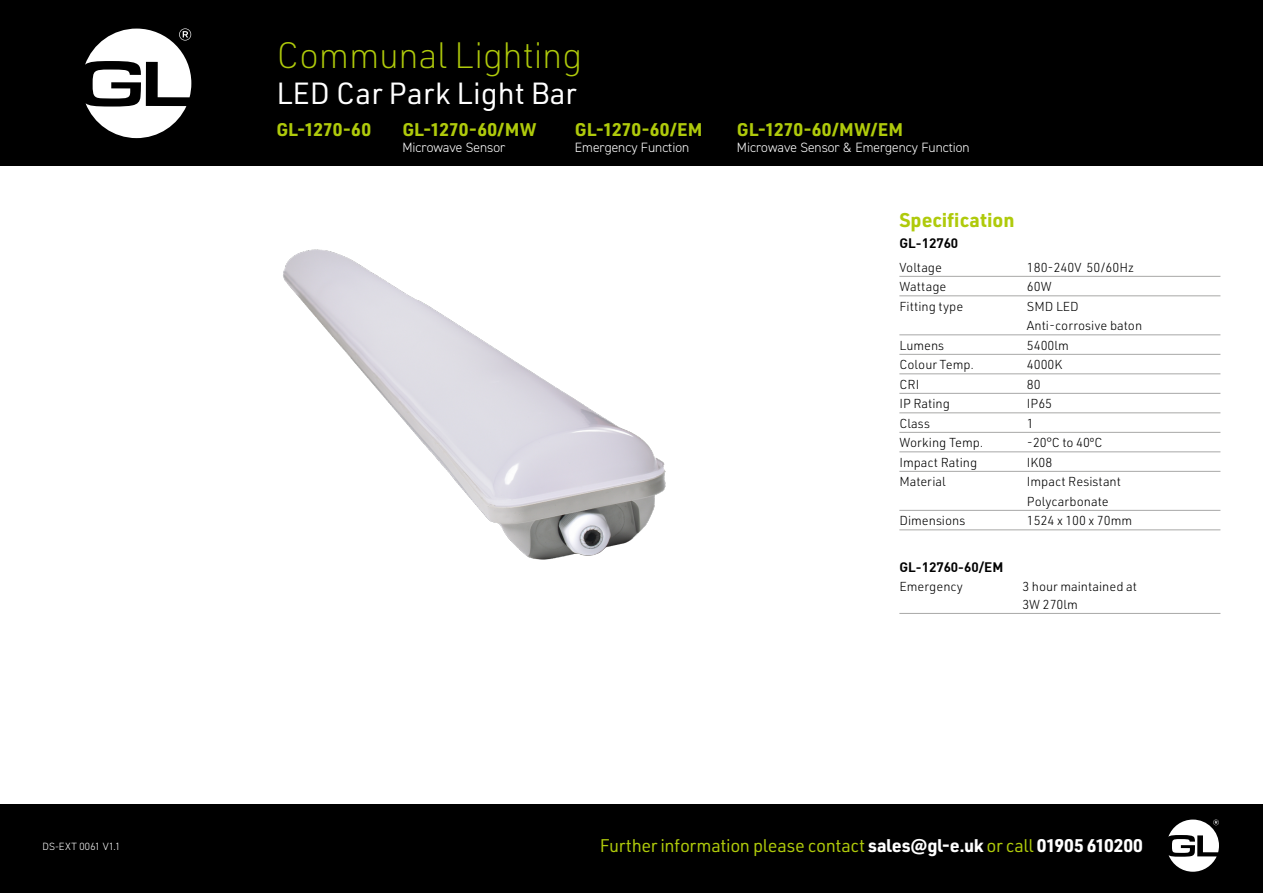
<style>
.page{position:relative;width:1263px;height:893px;background:#fff}
.page>*{position:absolute;margin:0;border:0;box-sizing:border-box;transform-origin:0 0}
.t1{font:200 36px "URWDIN";letter-spacing:-.01em;color:#afca0b}
.t2{font:30px "URWDIN";color:#fff}
.t3{font:700 19.5px "URWDIN";color:#afca0b}
.t4{font:18px "URWDIN";letter-spacing:-.02em;color:#afca0b}
.t5{font:700 18px "URWDIN";color:#afca0b}
.t6{font:300 13.5px "DIN2014";color:#fff}
.t7{font:700 13.5px "DIN";color:#000}
.t8{font:300 12.75px/19.5px "URWDIN";color:#000}
.t9{font:300 10.5px "DIN2014";letter-spacing:.025em;color:#fff}
.s1{font-weight:700;color:#fff}
</style>
<div class="page">
<div style="left:0;top:804px;width:1263px;height:89px;background:#000"></div>
<div style="left:0;top:0;width:1263px;height:166px;background:#000"></div>
<svg style="left:85px;top:28px;width:106px;height:110px"></svg>
<svg style="left:1168px;top:819px;width:51px;height:53px"></svg>
<hr style="left:899px;top:276px;width:321px;height:1px;background:#a8a8a7">
<hr style="left:899px;top:296px;width:321px;height:1px;background:#a8a8a7">
<hr style="left:899px;top:335px;width:321px;height:1px;background:#a8a8a7">
<hr style="left:899px;top:354px;width:321px;height:1px;background:#a8a8a7">
<hr style="left:899px;top:374px;width:321px;height:1px;background:#a8a8a7">
<hr style="left:899px;top:393px;width:321px;height:1px;background:#a8a8a7">
<hr style="left:899px;top:413px;width:321px;height:1px;background:#a8a8a7">
<hr style="left:899px;top:432px;width:321px;height:1px;background:#a8a8a7">
<hr style="left:899px;top:452px;width:321px;height:1px;background:#a8a8a7">
<hr style="left:899px;top:471px;width:321px;height:1px;background:#a8a8a7">
<hr style="left:899px;top:510px;width:321px;height:1px;background:#a8a8a7">
<hr style="left:899px;top:530px;width:321px;height:1px;background:#a8a8a7">
<hr style="left:899px;top:613px;width:321px;height:1px;background:#a8a8a7">
<img style="left:283px;top:249px;width:383px;height:311px">
<p class="t9" style="left:43px;top:840px;width:79px">DS-EXT 0061 V1.1</p>
<h1 class="t1" style="left:276px;top:32px;width:307px">Communal Lighting</h1>
<h2 class="t2" style="left:276px;top:74px;width:302px">LED Car Park Light Bar</h2>
<h3 class="t5" style="left:276px;top:117px;width:96px">GL-1270-60</h3>
<h3 class="t5" style="left:402px;top:117px;width:136px">GL-1270-60/MW</h3>
<h3 class="t5" style="left:575px;top:117px;width:129px">GL-1270-60/EM</h3>
<h3 class="t5" style="left:737px;top:117px;width:168px">GL-1270-60/MW/EM</h3>
<p class="t6" style="left:402px;top:139px;width:104px">Microwave Sensor</p>
<p class="t6" style="left:575px;top:139px;width:116px">Emergency Function</p>
<p class="t6" style="left:737px;top:139px;width:234px">Microwave Sensor &amp; Emergency Function</p>
<h3 class="t3" style="left:899px;top:206px;width:117px">Specification</h3>
<p class="t7" style="left:899px;top:237px;width:60px">GL-12760</p>
<p class="t8" style="left:899px;top:257px;width:44px">Voltage</p>
<p class="t8" style="left:1027px;top:257px;width:109px">180-240V 50/60Hz</p>
<p class="t8" style="left:899px;top:277px;width:48px">Wattage</p>
<p class="t8" style="left:1027px;top:277px;width:26px">60W</p>
<p class="t8" style="left:899px;top:296px;width:65px">Fitting type</p>
<p class="t8" style="left:1027px;top:296px;width:117px">SMD LED<br>Anti-corrosive baton</p>
<p class="t8" style="left:899px;top:335px;width:46px">Lumens</p>
<p class="t8" style="left:1027px;top:335px;width:43px">5400lm</p>
<p class="t8" style="left:899px;top:355px;width:76px">Colour Temp.</p>
<p class="t8" style="left:1027px;top:355px;width:37px">4000K</p>
<p class="t8" style="left:899px;top:374px;width:21px">CRI</p>
<p class="t8" style="left:1027px;top:374px;width:15px">80</p>
<p class="t8" style="left:899px;top:394px;width:52px">IP Rating</p>
<p class="t8" style="left:1027px;top:394px;width:27px">IP65</p>
<p class="t8" style="left:899px;top:413px;width:32px">Class</p>
<p class="t8" style="left:1027px;top:413px;width:8px">1</p>
<p class="t8" style="left:899px;top:433px;width:86px">Working Temp.</p>
<p class="t8" style="left:1027px;top:433px;width:77px">-20°C to 40ºC</p>
<p class="t8" style="left:899px;top:452px;width:79px">Impact Rating</p>
<p class="t8" style="left:1027px;top:452px;width:27px">IK08</p>
<p class="t8" style="left:899px;top:472px;width:48px">Material</p>
<p class="t8" style="left:1027px;top:472px;width:96px">Impact Resistant<br>Polycarbonate</p>
<p class="t8" style="left:899px;top:511px;width:67px">Dimensions</p>
<p class="t8" style="left:1027px;top:511px;width:107px">1524 x 100 x 70mm</p>
<p class="t7" style="left:899px;top:560px;width:105px">GL-12760-60/EM</p>
<p class="t8" style="left:899px;top:576px;width:65px">Emergency</p>
<p class="t8" style="left:1022px;top:577px;width:116px;line-height:18px">3 hour maintained at<br>3W 270lm</p>
<h3 class="t4" style="left:600px;top:834px;width:545px">Further information please contact <span class="s1">sales@gl-e.uk</span> or call <span class="s1">01905 610200</span></h3>
</div>
